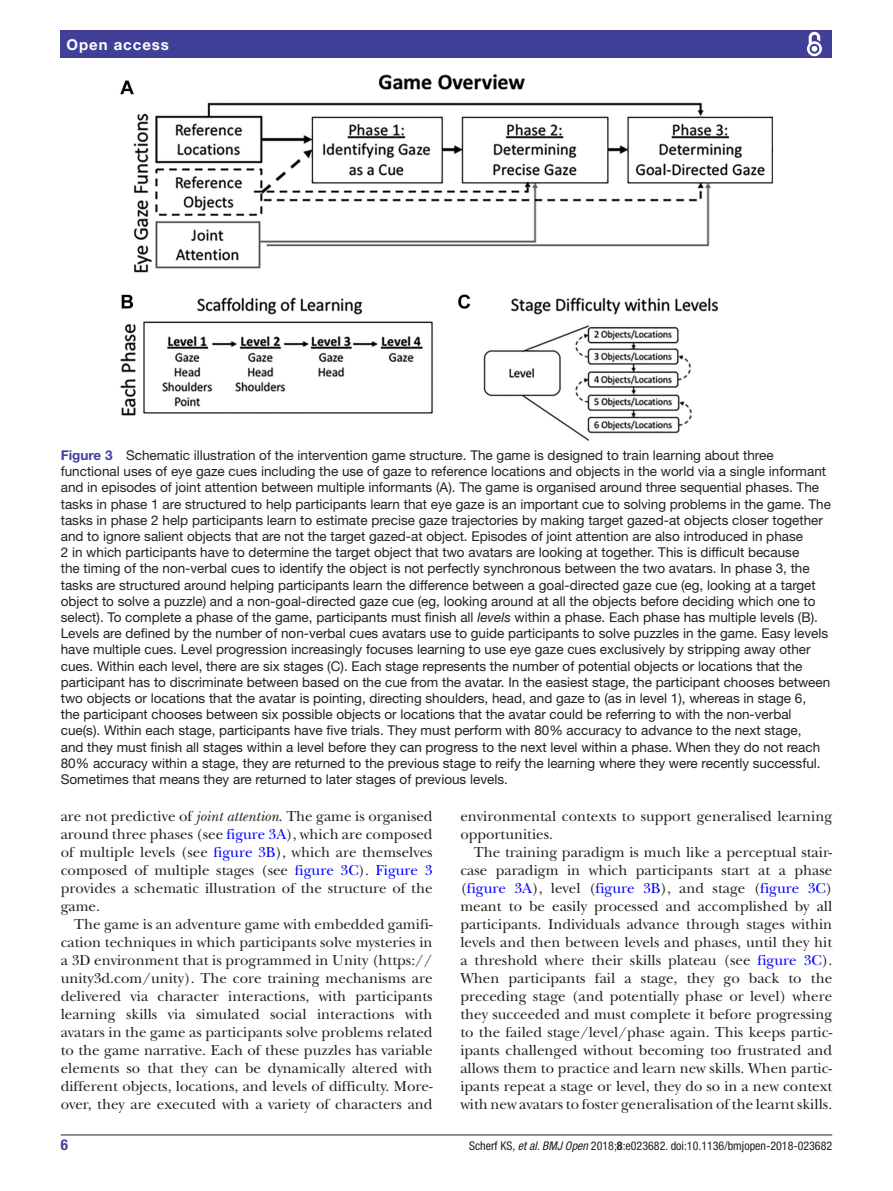
<style>
.page{position:relative;width:893px;height:1191px;background:#fff}
.page>*{position:absolute;margin:0;border:0;box-sizing:border-box;transform-origin:0 0}
.t1{font:15px/18px "New Baskerville";color:#231f20;text-align:justify}
.t2{font:700 15px "Helvetica Neue LT Std";letter-spacing:.065em;color:#fff}
.t3{font:700 condensed 15px "Helvetica Neue LT Std";color:#414099}
.t4{font:13.5px/16.2px "Helvetica Neue LT Std";color:#231f20}
.t5{font:condensed 12px "Helvetica Neue LT Std";color:#231f20}
.s1{font-weight:700;color:#414099}
.s2{font-style:italic}
.s3{color:#00f}
.s4{font-weight:700}
</style>
<div class="page">
<hr style="left:61px;top:1134px;width:771px;height:1px;background:#231f20">
<div style="left:61px;top:31px;width:771px;height:27px;background:#414099"></div>
<svg style="left:807px;top:31px;width:15px;height:26px"></svg>
<img style="left:120px;top:74px;width:654px;height:367px">
<p class="t2" style="left:66px;top:35px;width:104px">Open access</p>
<p class="t4" style="left:61px;top:447px;width:772px"><span class="s1">Figure 3</span> Schematic illustration of the intervention game structure. The game is designed to train learning about three functional uses of eye gaze cues including the use of gaze to reference locations and objects in the world via a single informant and in episodes of joint attention between multiple informants (A). The game is organised around three sequential phases. The tasks in phase 1 are structured to help participants learn that eye gaze is an important cue to solving problems in the game. The tasks in phase 2 help participants learn to estimate precise gaze trajectories by making target gazed-at objects closer together and to ignore salient objects that are not the target gazed-at object. Episodes of joint attention are also introduced in phase<br>2 in which participants have to determine the target object that two avatars are looking at together. This is difficult because<br>the timing of the non-verbal cues to identify the object is not perfectly synchronous between the two avatars. In phase 3, the tasks are structured around helping participants learn the difference between a goal-directed gaze cue (eg, looking at a target object to solve a puzzle) and a non-goal-directed gaze cue (eg, looking around at all the objects before deciding which one to select). To complete a phase of the game, participants must finish all <span class="s2">levels</span> within a phase. Each phase has multiple levels (B).<br>Levels are defined by the number of non-verbal cues avatars use to guide participants to solve puzzles in the game. Easy levels have multiple cues. Level progression increasingly focuses learning to use eye gaze cues exclusively by stripping away other cues. Within each level, there are six stages (C). Each stage represents the number of potential objects or locations that the participant has to discriminate between based on the cue from the avatar. In the easiest stage, the participant chooses between two objects or locations that the avatar is pointing, directing shoulders, head, and gaze to (as in level 1), whereas in stage 6,<br>the participant chooses between six possible objects or locations that the avatar could be referring to with the non-verbal cue(s). Within each stage, participants have five trials. They must perform with 80% accuracy to advance to the next stage,<br>and they must finish all stages within a level before they can progress to the next level within a phase. When they do not reach 80% accuracy within a stage, they are returned to the previous stage to reify the learning where they were recently successful.<br>Sometimes that means they are returned to later stages of previous levels.</p>
<p class="t1" style="left:61px;top:807px;width:373px">are not predictive of <span class="s2">joint attention</span>. The game is organised around three phases (see <span class="s3">figure 3A</span>), which are composed of multiple levels (see <span class="s3">figure 3B</span>), which are themselves composed of multiple stages (see <span class="s3">figure 3C</span>). <span class="s3">Figure 3 </span>provides a schematic illustration of the structure of the game.</p>
<p class="t1" style="left:61px;top:915px;width:373px;text-indent:14px">The game is an adventure game with embedded gamifi&shy;cation techniques in which participants solve mysteries in a 3D environment that is programmed in Unity (https:// unity3d.com/unity). The core training mechanisms are delivered via character interactions, with participants learning skills via simulated social interactions with avatars in the game as participants solve problems related to the game narrative. Each of these puzzles has variable elements so that they can be dynamically altered with different objects, locations, and levels of difficulty. More&shy;over, they are executed with a variety of characters and</p>
<p class="t1" style="left:460px;top:807px;width:373px">environmental contexts to support generalised learning opportunities.</p>
<p class="t1" style="left:460px;top:843px;width:373px;text-indent:13px">The training paradigm is much like a perceptual stair&shy;case paradigm in which participants start at a phase (<span class="s3">figure 3A</span>), level (<span class="s3">figure 3B</span>), and stage (<span class="s3">figure 3C</span>) meant to be easily processed and accomplished by all participants. Individuals advance through stages within levels and then between levels and phases, until they hit a threshold where their skills plateau (see <span class="s3">figure 3C</span>).<br>When participants fail a stage, they go back to the preceding stage (and potentially phase or level) where they succeeded and must complete it before progressing to the failed stage/level/phase again. This keeps partic&shy;ipants challenged without becoming too frustrated and allows them to practice and learn new skills. When partic&shy;ipants repeat a stage or level, they do so in a new context with new avatars to foster generalisation of the learnt skills.</p>
<p class="t3" style="left:61px;top:1135px;width:9px">6</p>
<p class="t5" style="left:469px;top:1138px;width:365px">Scherf KS, <span class="s2">et al</span>. <span class="s2">BMJ Open</span> 2018;<span class="s4">8</span>:e023682. doi:10.1136/bmjopen-2018-023682</p>
</div>
